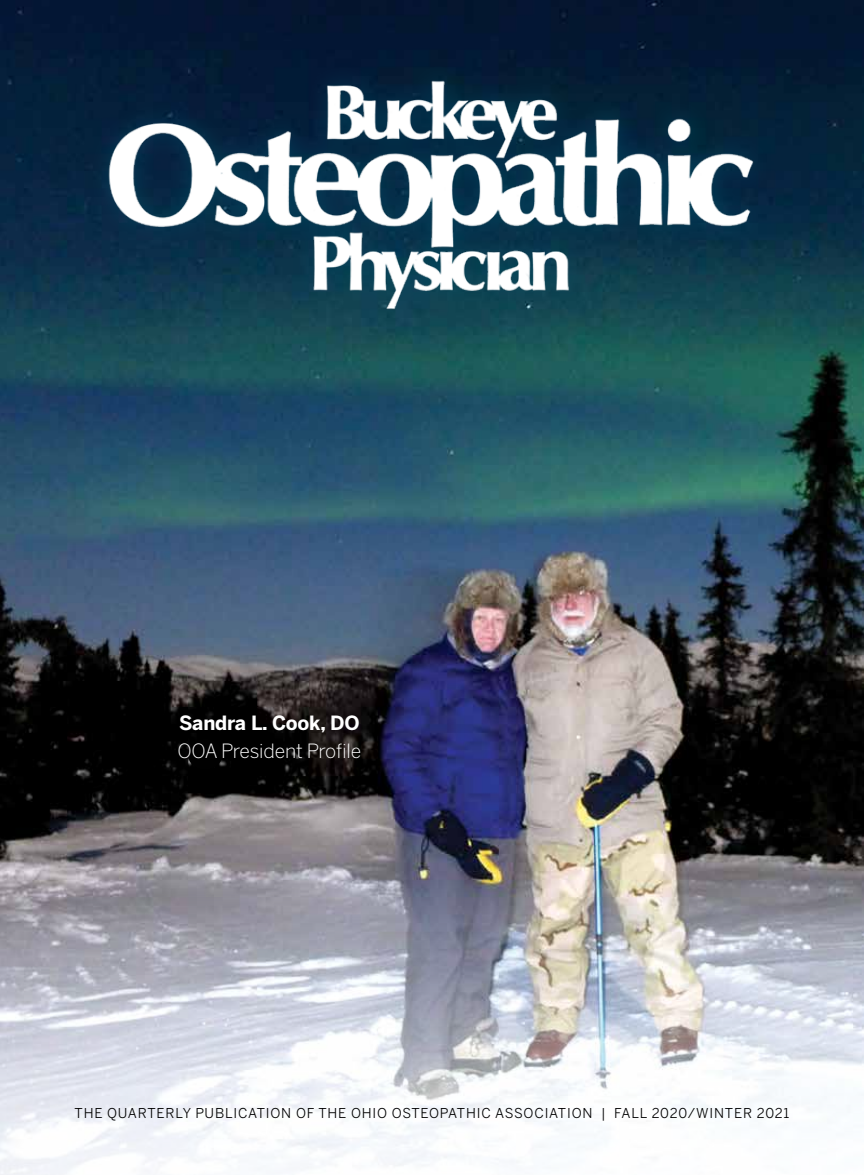
<style>
.page{position:relative;width:864px;height:1175px;background:#fff}
.page>*{position:absolute;margin:0;border:0;box-sizing:border-box;transform-origin:0 0}
.t1{font:300 19.5px "Benton Sans";letter-spacing:-.015em;color:#fff}
.t2{font:700 19.5px "Benton Sans";letter-spacing:-.01em;color:#fff}
.t3{font:13.5px "Benton Sans";letter-spacing:.06em;color:#000}
</style>
<div class="page">
<img style="left:0;top:0;width:864px;height:878px">
<svg style="left:0;top:878px;width:864px;height:296px"></svg>
<div style="left:87px;top:60px;width:687px;height:269px;background:#004a62;opacity:.73"></div>
<img style="left:102px;top:75px;width:660px;height:242px">
<div style="left:188px;top:738px;width:34px;height:32px;background:#010101;border-radius:50%"></div>
<h1 class="t2" style="left:179px;top:711px;width:182px">Sandra L. Cook, DO</h1>
<h1 class="t1" style="left:177px;top:739px;width:185px">OOA President Profile</h1>
<p class="t3" style="left:75px;top:1105px;width:716px">THE QUARTERLY PUBLICATION OF THE OHIO OSTEOPATHIC ASSOCIATION | FALL 2020/WINTER 2021</p>
</div>
